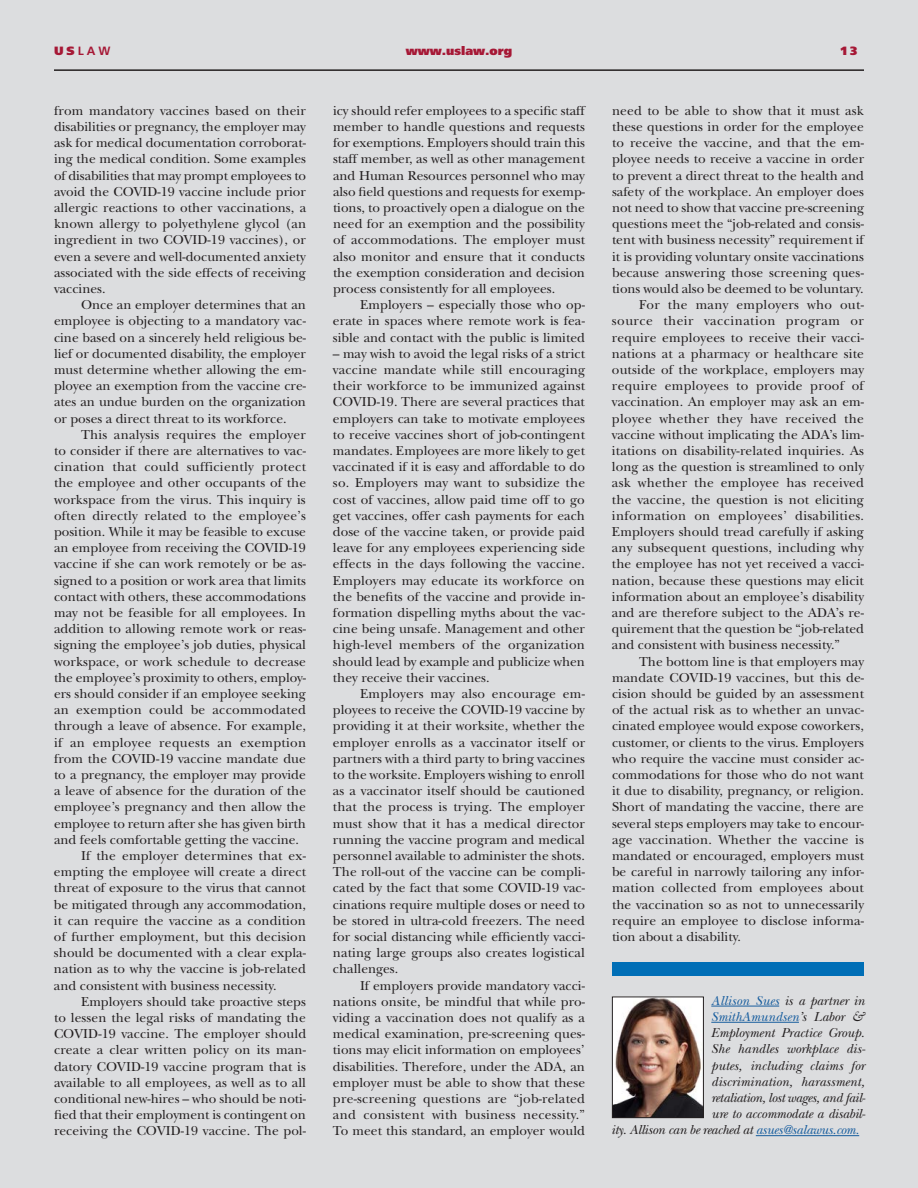
<style>
.page{position:relative;width:918px;height:1188px;background:#dcdddf}
.page>*{position:absolute;margin:0;border:0;box-sizing:border-box;transform-origin:0 0}
.BODY{font:13.5px/16.2px "New Baskerville";color:#231f20;text-align:justify}
.author_verbiage{font:italic 13.5px "New Baskerville";letter-spacing:-.005em;color:#231f20}
.author_verbiage-2{font:italic 13.5px "New Baskerville";letter-spacing:-.025em;color:#231f20}
.author_verbiage-3{font:italic 13.5px "New Baskerville";color:#175d9e}
.t1{font:900 12px "Frutiger";color:#a61836}
.t2{font:700 12px "Frutiger";color:#a61836}
.s1{font-weight:900}
.s2{color:#175d9e}
.s3{color:#231f20}
</style>
<div class="page">
<hr style="left:54px;top:69px;width:810px;height:2px;background:#231f20">
<hr style="left:711px;top:1006px;width:68px;height:1px;background:#175d9e">
<hr style="left:711px;top:1022px;width:88px;height:1px;background:#175d9e">
<hr style="left:756px;top:1135px;width:103px;height:1px;background:#175d9e">
<div style="left:612px;top:963px;width:252px;height:13px;background:#006eb6"></div>
<img style="left:614px;top:999px;width:88px;height:117px">
<div style="left:612px;top:997px;width:92px;height:121px;border:1px solid #231f20"></div>
<p class="t2" style="left:54px;top:44px;width:58px"><span class="s1">US</span>LAW</p>
<p class="t1" style="left:406px;top:43px;width:108px">www.uslaw.org</p>
<p class="t1" style="left:841px;top:43px;width:18px">13</p>
<p class="BODY" style="left:54px;top:102px;width:254px">from mandatory vaccines based on their disabilities or pregnancy, the employer may ask for medical documentation corroborat&shy;ing the medical condition. Some examples of disabilities that may prompt employees to avoid the COVID-19 vaccine include prior allergic reactions to other vaccinations, a known allergy to polyethylene glycol (an ingredient in two COVID-19 vaccines), or even a severe and well-documented anxiety associated with the side effects of receiving vaccines.</p>
<p class="BODY" style="left:54px;top:297px;width:254px;text-indent:27px">Once an employer determines that an employee is objecting to a mandatory vac&shy;cine based on a sincerely held religious be&shy;lief or documented disability, the employer must determine whether allowing the em&shy;ployee an exemption from the vaccine cre&shy;ates an undue burden on the organization or poses a direct threat to its workforce.</p>
<p class="BODY" style="left:54px;top:426px;width:254px;text-indent:27px">This analysis requires the employer to consider if there are alternatives to vac&shy;cination that could sufficiently protect the employee and other occupants of the workspace from the virus. This inquiry is often directly related to the employee’s position. While it may be feasible to excuse an employee from receiving the COVID-19 vaccine if she can work remotely or be as&shy;signed to a position or work area that limits contact with others, these accommodations may not be feasible for all employees. In addition to allowing remote work or reas&shy;signing the employee’s job duties, physical workspace, or work schedule to decrease the employee’s proximity to others, employ&shy;ers should consider if an employee seeking an exemption could be accommodated through a leave of absence. For example, if an employee requests an exemption from the COVID-19 vaccine mandate due to a pregnancy, the employer may provide a leave of absence for the duration of the employee’s pregnancy and then allow the employee to return after she has given birth and feels comfortable getting the vaccine.</p>
<p class="BODY" style="left:54px;top:848px;width:254px;text-indent:27px">If the employer determines that ex&shy;empting the employee will create a direct threat of exposure to the virus that cannot be mitigated through any accommodation, it can require the vaccine as a condition of further employment, but this decision should be documented with a clear expla&shy;nation as to why the vaccine is job-related and consistent with business necessity.</p>
<p class="BODY" style="left:54px;top:993px;width:254px;text-indent:27px">Employers should take proactive steps to lessen the legal risks of mandating the COVID-19 vaccine. The employer should create a clear written policy on its man&shy;datory COVID-19 vaccine program that is available to all employees, as well as to all conditional new-hires – who should be noti&shy;fied that their employment is contingent on receiving the COVID-19 vaccine. The pol-</p>
<p class="BODY" style="left:333px;top:102px;width:254px">icy should refer employees to a specific staff member to handle questions and requests for exemptions. Employers should train this staff member, as well as other management and Human Resources personnel who may also field questions and requests for exemp&shy;tions, to proactively open a dialogue on the need for an exemption and the possibility of accommodations. The employer must also monitor and ensure that it conducts the exemption consideration and decision process consistently for all employees.</p>
<p class="BODY" style="left:333px;top:297px;width:254px;text-indent:27px">Employers – especially those who op&shy;erate in spaces where remote work is fea&shy;sible and contact with the public is limited</p>
<p class="BODY" style="left:333px;top:345px;width:254px">– may wish to avoid the legal risks of a strict vaccine mandate while still encouraging their workforce to be immunized against COVID-19. There are several practices that employers can take to motivate employees to receive vaccines short of job-contingent mandates. Employees are more likely to get vaccinated if it is easy and affordable to do so. Employers may want to subsidize the cost of vaccines, allow paid time off to go get vaccines, offer cash payments for each dose of the vaccine taken, or provide paid leave for any employees experiencing side effects in the days following the vaccine.<br>Employers may educate its workforce on the benefits of the vaccine and provide in&shy;formation dispelling myths about the vac&shy;cine being unsafe. Management and other high-level members of the organization should lead by example and publicize when they receive their vaccines.</p>
<p class="BODY" style="left:333px;top:686px;width:254px;text-indent:27px">Employers may also encourage em&shy;ployees to receive the COVID-19 vaccine by providing it at their worksite, whether the employer enrolls as a vaccinator itself or partners with a third party to bring vaccines to the worksite. Employers wishing to enroll as a vaccinator itself should be cautioned that the process is trying. The employer must show that it has a medical director running the vaccine program and medical personnel available to administer the shots.<br>The roll-out of the vaccine can be compli&shy;cated by the fact that some COVID-19 vac&shy;cinations require multiple doses or need to be stored in ultra-cold freezers. The need for social distancing while efficiently vacci&shy;nating large groups also creates logistical challenges.</p>
<p class="BODY" style="left:333px;top:977px;width:254px;text-indent:27px">If employers provide mandatory vacci&shy;nations onsite, be mindful that while pro&shy;viding a vaccination does not qualify as a medical examination, pre-screening ques&shy;tions may elicit information on employees’ disabilities. Therefore, under the ADA, an employer must be able to show that these pre-screening questions are “job-related and consistent with business necessity.” To meet this standard, an employer would</p>
<p class="BODY" style="left:612px;top:102px;width:254px">need to be able to show that it must ask these questions in order for the employee to receive the vaccine, and that the em&shy;ployee needs to receive a vaccine in order to prevent a direct threat to the health and safety of the workplace. An employer does not need to show that vaccine pre-screening questions meet the “job-related and consis&shy;tent with business necessity” requirement if it is providing voluntary onsite vaccinations because answering those screening ques&shy;tions would also be deemed to be voluntary.</p>
<p class="BODY" style="left:612px;top:297px;width:254px;text-indent:27px">For the many employers who out&shy;source their vaccination program or require employees to receive their vacci&shy;nations at a pharmacy or healthcare site outside of the workplace, employers may require employees to provide proof of vaccination. An employer may ask an em&shy;ployee whether they have received the vaccine without implicating the ADA’s lim&shy;itations on disability-related inquiries. As long as the question is streamlined to only ask whether the employee has received the vaccine, the question is not eliciting information on employees’ disabilities.<br>Employers should tread carefully if asking any subsequent questions, including why the employee has not yet received a vacci&shy;nation, because these questions may elicit information about an employee’s disability and are therefore subject to the ADA’s re&shy;quirement that the question be “job-related and consistent with business necessity.”</p>
<p class="BODY" style="left:612px;top:653px;width:254px;text-indent:27px">The bottom line is that employers may mandate COVID-19 vaccines, but this de&shy;cision should be guided by an assessment of the actual risk as to whether an unvac&shy;cinated employee would expose coworkers, customer, or clients to the virus. Employers who require the vaccine must consider ac&shy;commodations for those who do not want it due to disability, pregnancy, or religion.<br>Short of mandating the vaccine, there are several steps employers may take to encour&shy;age vaccination. Whether the vaccine is mandated or encouraged, employers must be careful in narrowly tailoring any infor&shy;mation collected from employees about the vaccination so as not to unnecessarily require an employee to disclose informa&shy;tion about a disability.</p>
<p class="author_verbiage" style="left:711px;top:992px;width:155px"><span class="s2">Allison Sues</span> is a partner in</p>
<p class="author_verbiage-3" style="left:711px;top:1009px;width:155px">SmithAmundsen<span class="s3">’s Labor &amp;</span></p>
<p class="author_verbiage" style="left:711px;top:1025px;width:155px">Employment Practice Group.</p>
<p class="author_verbiage" style="left:711px;top:1041px;width:156px">She handles workplace dis-</p>
<p class="author_verbiage" style="left:711px;top:1057px;width:155px">putes, including claims for</p>
<p class="author_verbiage" style="left:711px;top:1073px;width:155px">discrimination, harassment,</p>
<p class="author_verbiage-2" style="left:711px;top:1090px;width:156px">retaliation, lost wages, and fail-</p>
<p class="author_verbiage" style="left:711px;top:1106px;width:156px">ure to accommodate a disabil-</p>
<p class="author_verbiage" style="left:611px;top:1122px;width:250px">ity. Allison can be reached at <span class="s2">asues@salawus.com.</span></p>
</div>
